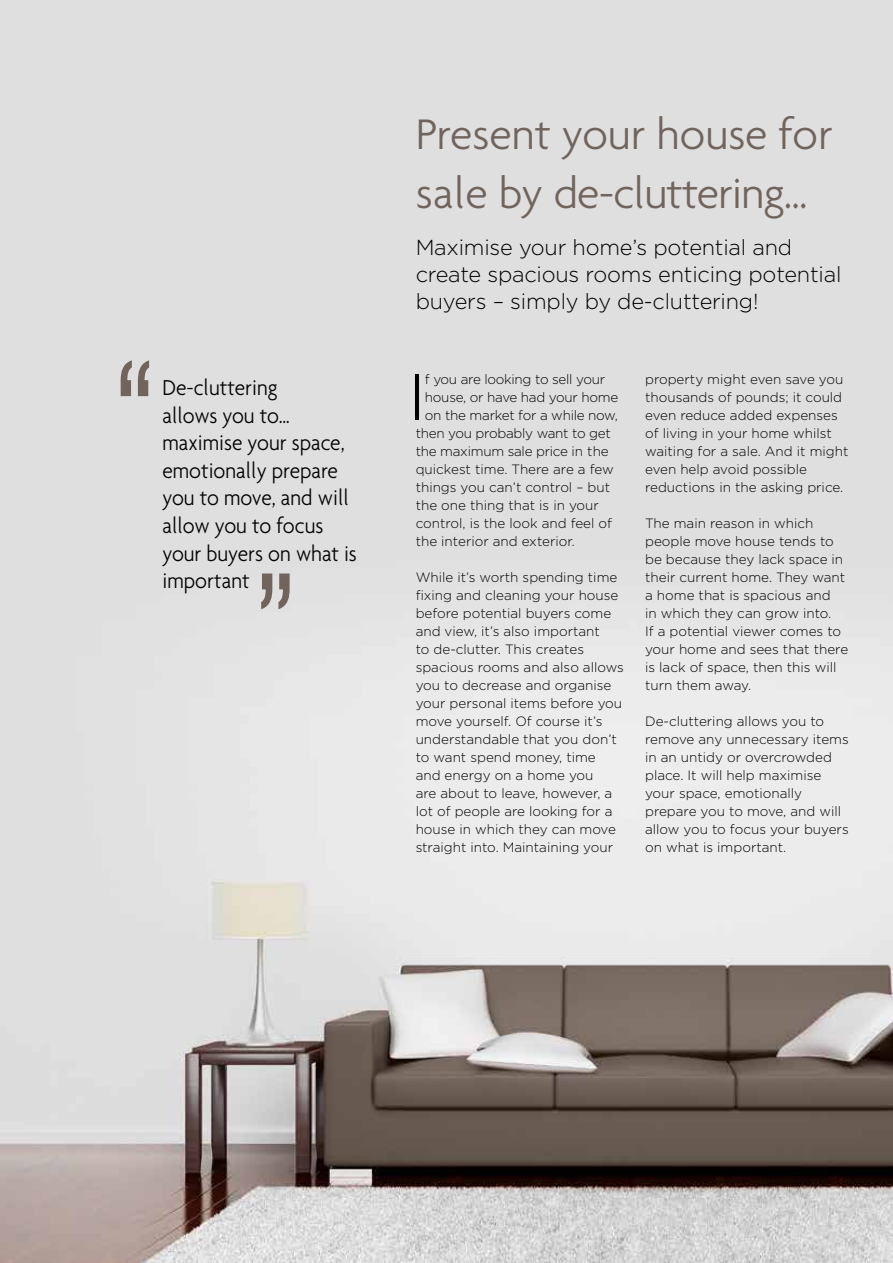
<style>
.page{position:relative;width:893px;height:1263px;background:#fff}
.page>*{position:absolute;margin:0;border:0;box-sizing:border-box;transform-origin:0 0}
.t1{font:300 64.95px "Gotham";color:#000}
.t2{font:300 46.2px/58.8px "Agenda";letter-spacing:-.005em;color:#71645c}
.t3{font:300 23.25px/27.6px "Agenda";color:#000;scale:.92 1}
.t4{font:300 21.75px/27px "Gotham";letter-spacing:-.01em;color:#000}
.t5{font:300 13.5px/18px "Gotham";color:#000}
.t6{font:300 13.5px "Gotham";letter-spacing:-.02em;color:#000}
</style>
<div class="page">
<img style="left:0;top:0;width:893px;height:1263px">
<svg style="left:120px;top:359px;width:30px;height:38px"></svg>
<svg style="left:260px;top:573px;width:30px;height:37px"></svg>
<h3 class="t3" style="left:162px;top:374px;width:213px">De-cluttering<br>allows you to… maximise your space, emotionally prepare you to move, and will allow you to focus your buyers on what is important</h3>
<h2 class="t2" style="left:416px;top:104px;width:419px">Present your house for sale by de-cluttering...</h2>
<h3 class="t4" style="left:416px;top:233px;width:427px">Maximise your home’s potential and create spacious rooms enticing potential buyers – simply by de-cluttering!</h3>
<h1 class="t1" style="left:408px;top:356px;width:19px">I</h1>
<p class="t6" style="left:425px;top:370px;width:182px">f you are looking to sell your</p>
<p class="t6" style="left:425px;top:388px;width:195px">house, or have had your home</p>
<p class="t6" style="left:425px;top:406px;width:194px">on the market for a while now,</p>
<p class="t6" style="left:416px;top:424px;width:197px">then you probably want to get</p>
<p class="t6" style="left:416px;top:442px;width:195px">the maximum sale price in the</p>
<p class="t5" style="left:416px;top:460px;width:199px">quickest time. There are a few</p>
<p class="t5" style="left:416px;top:478px;width:196px">things you can’t control – but</p>
<p class="t5" style="left:416px;top:496px;width:185px">the one thing that is in your</p>
<p class="t5" style="left:416px;top:514px;width:198px">control, is the look and feel of</p>
<p class="t5" style="left:416px;top:532px;width:161px">the interior and exterior.</p>
<p class="t5" style="left:416px;top:568px;width:210px">While it’s worth spending time fixing and cleaning your house before potential buyers come and view, it’s also important<br>to de-clutter. This creates spacious rooms and also allows you to decrease and organise your personal items before you move yourself. Of course it’s understandable that you don’t to want spend money, time and energy on a home you<br>are about to leave, however, a lot of people are looking for a house in which they can move straight into. Maintaining your</p>
<p class="t5" style="left:645px;top:369px;width:205px">property might even save you thousands of pounds; it could even reduce added expenses of living in your home whilst waiting for a sale. And it might even help avoid possible reductions in the asking price.</p>
<p class="t5" style="left:645px;top:513px;width:205px">The main reason in which people move house tends to be because they lack space in their current home. They want a home that is spacious and<br>in which they can grow into.<br>If a potential viewer comes to your home and sees that there is lack of space, then this will turn them away.</p>
<p class="t5" style="left:645px;top:711px;width:205px">De-cluttering allows you to remove any unnecessary items in an untidy or overcrowded place. It will help maximise your space, emotionally prepare you to move, and will allow you to focus your buyers on what is important.</p>
</div>
